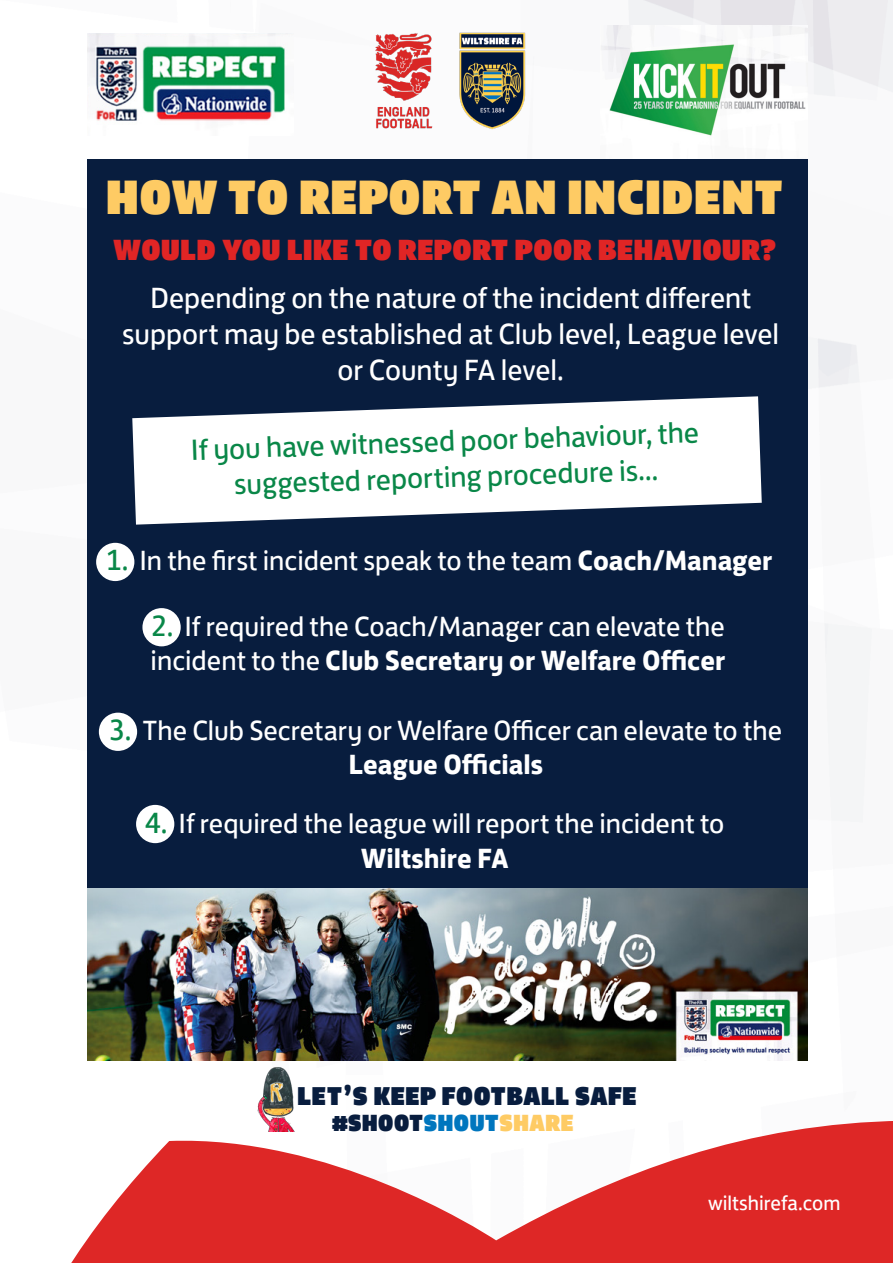
<style>
.page{position:relative;width:893px;height:1263px;background:#fff}
.page>*{position:absolute;margin:0;border:0;box-sizing:border-box;transform-origin:0 0}
.t1{font:49.5px "FS Jack Poster";color:#fecb64}
.t2{font:30px/36px "FS Jack";color:#fff;text-align:center}
.t3{font:30px "FS Jack";color:#098748}
.t4{font:30px "FS Jack Poster";color:#e02525}
.t5{font:28.5px/34.2px "FS Jack";color:#fff;text-align:center}
.t6{font:26.55px "FS Jack Poster";color:#081d3e}
.t7{font:24px "FS Jack Poster";color:#081d3e}
.t8{font:21px "FS Jack";color:#fff}
.s1{font-size:30px;color:#098748}
.s2{font-weight:700}
.s3{color:#0076be}
.s4{color:#fecb64}
</style>
<div class="page">
<img style="left:87px;top:0;width:806px;height:1061px">
<svg style="left:71px;top:1121px;width:822px;height:142px;fill:#de2726"></svg>
<img style="left:352px;top:33px;width:191px;height:102px">
<img style="left:87px;top:34px;width:206px;height:101px">
<img style="left:601px;top:26px;width:207px;height:133px">
<div style="left:87px;top:159px;width:721px;height:781px;background:#081d3e"></div>
<img style="left:87px;top:889px;width:721px;height:171px">
<svg style="left:132px;top:396px;width:630px;height:129px;fill:#fff"></svg>
<div style="left:96px;top:543px;width:38px;height:38px;background:#fff;border-radius:50%"></div>
<div style="left:142px;top:608px;width:39px;height:38px;background:#fff;border-radius:50%"></div>
<div style="left:99px;top:713px;width:38px;height:38px;background:#fff;border-radius:50%"></div>
<div style="left:136px;top:805px;width:38px;height:38px;background:#fff;border-radius:50%"></div>
<img style="left:230px;top:1059px;width:83px;height:73px">
<p class="t1" style="left:106px;top:154px;width:679px">HOW TO REPORT AN INCIDENT</p>
<p class="t4" style="left:113px;top:224px;width:664px">WOULD YOU LIKE TO REPORT POOR BEHAVIOUR?</p>
<p class="t2" style="left:122px;top:277px;width:658px">Depending on the nature of the incident different support may be established at Club level, League level or County FA level.</p>
<p class="t3" style="left:190px;top:426px;width:510px;rotate:-2deg">If you have witnessed poor behaviour, the</p>
<p class="t3" style="left:233px;top:460px;width:426px;rotate:-2deg">suggested reporting procedure is...</p>
<p class="t5" style="left:106px;top:540px;width:668px"><span class="s1">1.</span> In the first incident speak to the team <span class="s2">Coach/Manager</span></p>
<p class="t5" style="left:151px;top:606px;width:576px;text-align:left"><span class="s1">2.</span> If required the Coach/Manager can elevate the incident to the <span class="s2">Club Secretary or Welfare Officer</span></p>
<p class="t5" style="left:109px;top:710px;width:675px"><span class="s1">3.</span> The Club Secretary or Welfare Officer can elevate to the<br><span class="s2">League Officials</span></p>
<p class="t5" style="left:145px;top:804px;width:581px"><span class="s1">4.</span> If required the league will report the incident to<br><span class="s2">Wiltshire FA</span></p>
<p class="t6" style="left:297px;top:1072px;width:341px">LET’S KEEP FOOTBALL SAFE</p>
<p class="t7" style="left:333px;top:1102px;width:243px">#SHOOT<span class="s3">SHOUT</span><span class="s4">SHARE</span></p>
<p class="t8" style="left:708px;top:1185px;width:134px">wiltshirefa.com</p>
</div>
